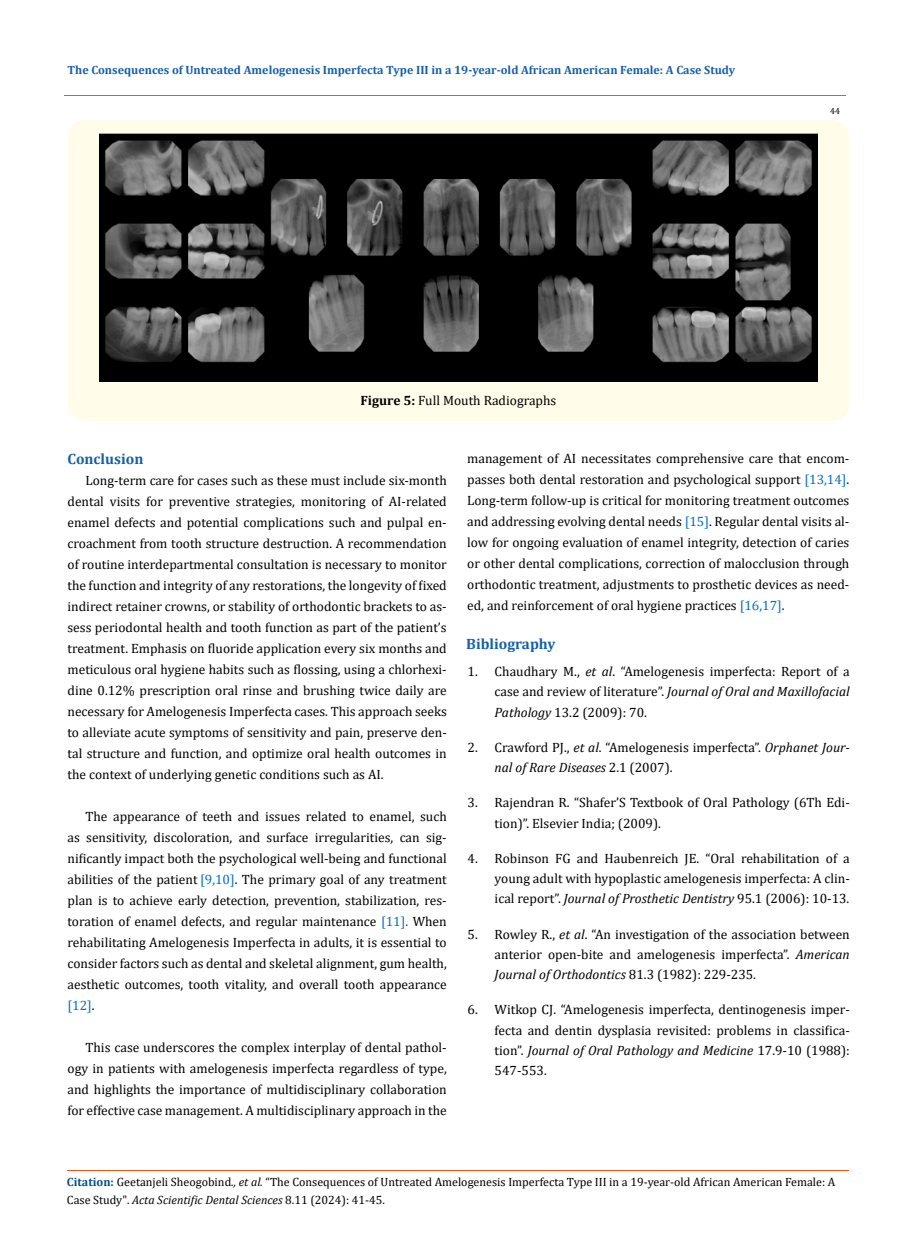
<style>
.page{position:relative;width:917px;height:1260px;background:#fff}
.page>*{position:absolute;margin:0;border:0;box-sizing:border-box;transform-origin:0 0}
.t1{font:700 15px "Cambria";color:#1560a6}
.t2{font:13.5px/21px "Cambria";color:#000;text-align:justify}
.t3{font:12px/18px "Cambria";color:#000}
.t4{font:700 12px "Cambria";color:#1560a6}
.t5{font:9px "Cambria";color:#000}
.s1{font-weight:700}
.s2{color:#0070c0}
.s3{color:#303030}
.s4{font-style:italic}
.s5{font-weight:700;color:#035089}
</style>
<div class="page">
<hr style="left:64px;top:95px;width:782px;height:1px;background:#e05d1a">
<div style="left:67px;top:120px;width:782px;height:301px;background:#fffde9;border-radius:18px"></div>
<img style="left:99px;top:133px;width:718px;height:248px">
<hr style="left:67px;top:1171px;width:782px;height:1px;background:#e05d1a">
<p class="t4" style="left:67px;top:61px;width:669px">The Consequences of Untreated Amelogenesis Imperfecta Type III in a 19-year-old African American Female: A Case Study</p>
<p class="t5" style="left:830px;top:105px;width:11px">44</p>
<p class="t2" style="left:360px;top:390px;width:197px"><span class="s1">Figure 5:</span> Full Mouth Radiographs</p>
<p class="t1" style="left:67px;top:448px;width:77px">Conclusion</p>
<p class="t2" style="left:67px;top:470px;width:381px;text-indent:18px">Long-term care for cases such as these must include six-month dental visits for preventive strategies, monitoring of AI-related enamel defects and potential complications such and pulpal en&shy;croachment from tooth structure destruction. A recommendation of routine interdepartmental consultation is necessary to monitor the function and integrity of any restorations, the longevity of fixed indirect retainer crowns, or stability of orthodontic brackets to as&shy;sess periodontal health and tooth function as part of the patient’s treatment. Emphasis on fluoride application every six months and meticulous oral hygiene habits such as flossing, using a chlorhexi&shy;dine 0.12% prescription oral rinse and brushing twice daily are necessary for Amelogenesis Imperfecta cases. This approach seeks to alleviate acute symptoms of sensitivity and pain, preserve den&shy;tal structure and function, and optimize oral health outcomes in the context of underlying genetic conditions such as AI.</p>
<p class="t2" style="left:67px;top:806px;width:381px;text-indent:18px">The appearance of teeth and issues related to enamel, such as sensitivity, discoloration, and surface irregularities, can sig&shy;nificantly impact both the psychological well-being and functional abilities of the patient <span class="s2">[9,10]</span>. The primary goal of any treatment plan is to achieve early detection, prevention, stabilization, res&shy;toration of enamel defects, and regular maintenance <span class="s2">[11]</span><span class="s3">.</span> When rehabilitating Amelogenesis Imperfecta in adults, it is essential to consider factors such as dental and skeletal alignment, gum health, aesthetic outcomes, tooth vitality, and overall tooth appearance <span class="s2">[12]</span>.</p>
<p class="t2" style="left:67px;top:1037px;width:381px;text-indent:18px">This case underscores the complex interplay of dental pathol&shy;ogy in patients with amelogenesis imperfecta regardless of type, and highlights the importance of multidisciplinary collaboration for effective case management. A multidisciplinary approach in the</p>
<p class="t2" style="left:467px;top:448px;width:384px">management of AI necessitates comprehensive care that encom&shy;passes both dental restoration and psychological support <span class="s2">[13,14]</span>.<br>Long-term follow-up is critical for monitoring treatment outcomes and addressing evolving dental needs <span class="s2">[15]</span>. Regular dental visits al&shy;low for ongoing evaluation of enamel integrity, detection of caries or other dental complications, correction of malocclusion through orthodontic treatment, adjustments to prosthetic devices as need&shy;ed, and reinforcement of oral hygiene practices <span class="s2">[16,17]</span>.</p>
<p class="t1" style="left:466px;top:633px;width:91px">Bibliography</p>
<p class="t2" style="left:494px;top:661px;width:357px;line-height:20.2px;text-indent:-27px">1. Chaudhary M., <span class="s4">et al</span>. “Amelogenesis imperfecta: Report of a case and review of literature”. <span class="s4">Journal of Oral and Maxillofacial Pathology</span> 13.2 (2009): 70.</p>
<p class="t2" style="left:494px;top:737px;width:357px;line-height:20.2px;text-indent:-27px">2. Crawford PJ., <span class="s4">et al</span>. “Amelogenesis imperfecta”. <span class="s4">Orphanet Jour&shy;nal of Rare Diseases</span> 2.1 (2007).</p>
<p class="t2" style="left:494px;top:793px;width:357px;line-height:20.2px;text-indent:-27px">3. Rajendran R. “Shafer’S Textbook of Oral Pathology (6Th Edi&shy;tion)”. Elsevier India; (2009).</p>
<p class="t2" style="left:494px;top:848px;width:357px;line-height:20.2px;text-indent:-27px">4. Robinson FG and Haubenreich JE. “Oral rehabilitation of a young adult with hypoplastic amelogenesis imperfecta: A clin&shy;ical report”. <span class="s4">Journal of Prosthetic Dentistry</span> 95.1 (2006): 10-13.</p>
<p class="t2" style="left:494px;top:924px;width:357px;line-height:20.2px;text-indent:-27px">5. Rowley R., <span class="s4">et al</span>. “An investigation of the association between anterior open-bite and amelogenesis imperfecta”. <span class="s4">American Journal of Orthodontics</span> 81.3 (1982): 229-235.</p>
<p class="t2" style="left:494px;top:1000px;width:357px;line-height:20.2px;text-indent:-27px">6. Witkop CJ. “Amelogenesis imperfecta, dentinogenesis imper&shy;fecta and dentin dysplasia revisited: problems in classifica&shy;tion”. <span class="s4">Journal of Oral Pathology and Medicine</span> 17.9-10 (1988):<br>547-553.</p>
<p class="t3" style="left:67px;top:1173px;width:769px"><span class="s5">Citation:</span> Geetanjeli Sheogobind<span class="s4">., et al.</span> “The Consequences of Untreated Amelogenesis Imperfecta Type III in a 19-year-old African American Female: A<br>Case Study". <span class="s4">Acta Scientific Dental Sciences</span> 8.11 (2024): 41-45.</p>
</div>
